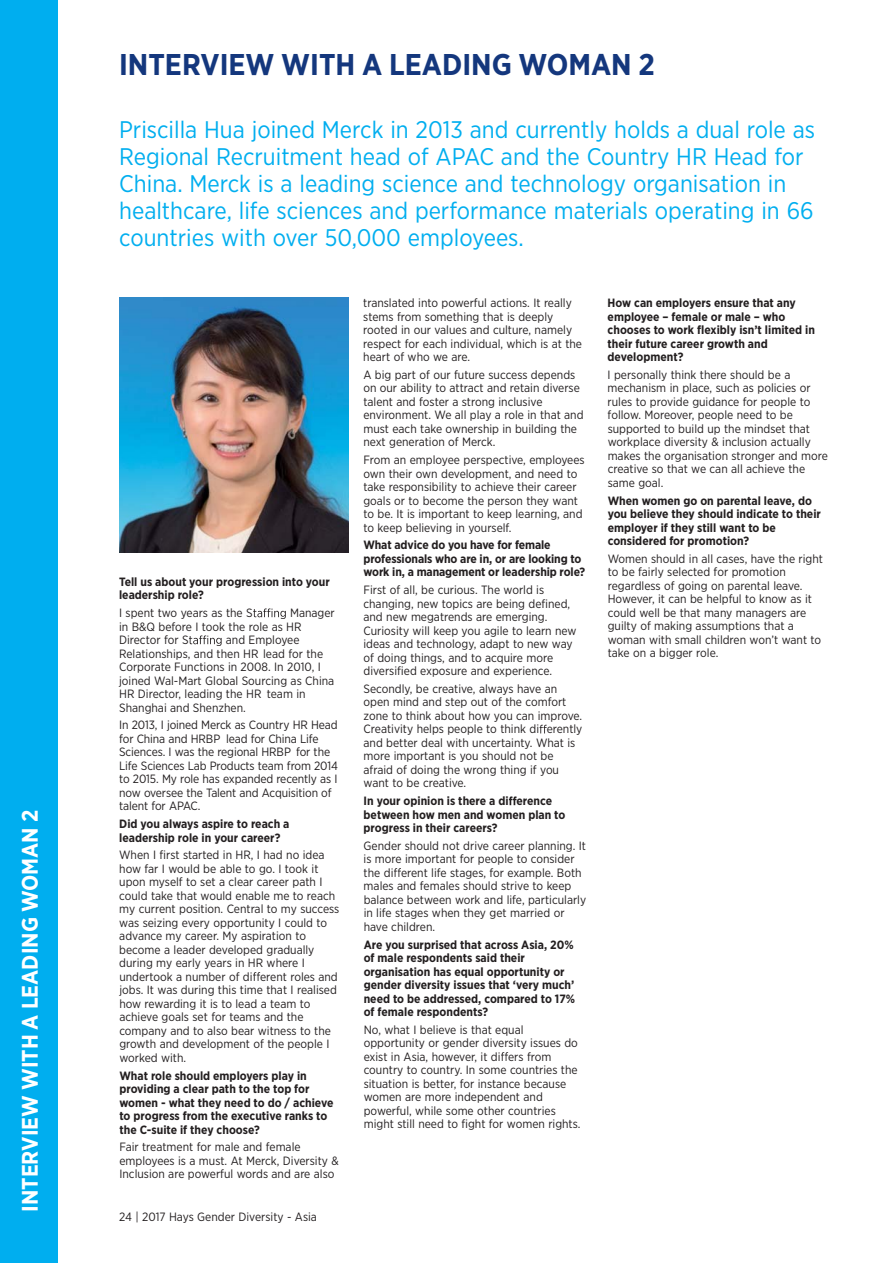
<style>
.page{position:relative;width:893px;height:1263px;background:#fff}
.page>*{position:absolute;margin:0;border:0;box-sizing:border-box;transform-origin:0 0}
.t1{font:700 30px "Gotham Narrow";color:#14377d}
.t2{font:24px/27px "Gotham Narrow";color:#00aeef}
.t3{font:700 22.5px "Gotham Narrow";color:#fff}
.t4{font:12px/13.5px "Gotham Narrow";color:#231f20}
.t5{font:700 12px/13.5px "Gotham Narrow";color:#231f20}
</style>
<div class="page">
<div style="left:0;top:0;width:57px;height:1263px;background:#00aeef"></div>
<svg style="left:253px;top:608px;width:33px;height:11px"></svg>
<svg style="left:189px;top:635px;width:33px;height:11px"></svg>
<svg style="left:253px;top:972px;width:7px;height:9px"></svg>
<svg style="left:539px;top:725px;width:8px;height:8px"></svg>
<svg style="left:509px;top:796px;width:7px;height:9px"></svg>
<svg style="left:394px;top:868px;width:7px;height:9px"></svg>
<svg style="left:501px;top:1052px;width:7px;height:9px"></svg>
<img style="left:119px;top:298px;width:230px;height:255px">
<h3 class="t3" style="left:22px;top:1212px;width:403px;rotate:-90deg">INTERVIEW WITH A LEADING WOMAN 2</h3>
<h1 class="t1" style="left:119px;top:54px;width:537px">INTERVIEW WITH A LEADING WOMAN 2</h1>
<p class="t2" style="left:119px;top:117px;width:697px">Priscilla Hua joined Merck in 2013 and currently holds a dual role as Regional Recruitment head of APAC and the Country HR Head for China. Merck is a leading science and technology organisation in healthcare, life sciences and performance materials operating in 66 countries with over 50,000 employees.</p>
<p class="t5" style="left:119px;top:576px;width:212px">Tell us about your progression into your leadership role?</p>
<p class="t4" style="left:119px;top:607px;width:135px">I spent two years as the S</p>
<p class="t4" style="left:119px;top:607px;width:217px;text-indent:171px">Manager in B&amp;Q before I took the role as HR<br>Director for S</p>
<p class="t4" style="left:119px;top:634px;width:217px;text-indent:107px">and Employee<br>Relationships, and then HR lead for the<br>Corporate Functions in 2008. In 2010, I joined Wal-Mart Global Sourcing as China<br>HR Director, leading the HR team in<br>Shanghai and Shenzhen.</p>
<p class="t4" style="left:119px;top:719px;width:220px">In 2013, I joined Merck as Country HR Head for China and HRBP lead for China Life Sciences. I was the regional HRBP for the Life Sciences Lab Products team from 2014 to 2015. My role has expanded recently as I now oversee the Talent and Acquisition of talent for APAC.</p>
<p class="t5" style="left:119px;top:818px;width:172px">Did you always aspire to reach a leadership role in your career?</p>
<p class="t4" style="left:119px;top:849px;width:222px">When I first started in HR, I had no idea how far I would be able to go. I took it upon myself to set a clear career path I could take that would enable me to reach my current position. Central to my success was seizing every opportunity I could to advance my career. My aspiration to become a leader developed gradually during my early years in HR where I undertook a number of di erent roles and jobs. It was during this time that I realised how rewarding it is to lead a team to achieve goals set for teams and the company and to also bear witness to the growth and development of the people I worked with.</p>
<p class="t5" style="left:119px;top:1070px;width:216px">What role should employers play in providing a clear path to the top for women - what they need to do / achieve to progress from the executive ranks to the C-suite if they choose?</p>
<p class="t4" style="left:119px;top:1141px;width:221px">Fair treatment for male and female employees is a must. At Merck, Diversity &amp;<br>Inclusion are powerful words and are also</p>
<p class="t4" style="left:119px;top:1211px;width:199px">24 | 2017 Hays Gender Diversity - Asia</p>
<p class="t4" style="left:363px;top:297px;width:220px">translated into powerful actions. It really stems from something that is deeply rooted in our values and culture, namely respect for each individual, which is at the heart of who we are.</p>
<p class="t4" style="left:363px;top:369px;width:222px">A big part of our future success depends on our ability to attract and retain diverse talent and foster a strong inclusive environment. We all play a role in that and must each take ownership in building the next generation of Merck.</p>
<p class="t4" style="left:363px;top:454px;width:223px">From an employee perspective, employees own their own development, and need to take responsibility to achieve their career goals or to become the person they want to be. It is important to keep learning, and to keep believing in yourself.</p>
<p class="t5" style="left:363px;top:539px;width:223px">What advice do you have for female professionals who are in, or are looking to work in, a management or leadership role?</p>
<p class="t4" style="left:363px;top:584px;width:214px">First of all, be curious. The world is changing, new topics are being defined, and new megatrends are emerging.<br>Curiosity will keep you agile to learn new ideas and technology, adapt to new way of doing things, and to acquire more diversified exposure and experience.</p>
<p class="t4" style="left:363px;top:683px;width:220px">Secondly, be creative, always have an open mind and step out of the comfort zone to think about how you can improve.<br>Creativity helps people to think di erently and better deal with uncertainty. What is more important is you should not be afraid of doing the wrong thing if you want to be creative.</p>
<p class="t5" style="left:364px;top:795px;width:203px">In your opinion is there a di erence between how men and women plan to progress in their careers?</p>
<p class="t4" style="left:364px;top:840px;width:224px">Gender should not drive career planning. It is more important for people to consider the di erent life stages, for example. Both males and females should strive to keep balance between work and life, particularly in life stages when they get married or have children.</p>
<p class="t5" style="left:364px;top:939px;width:213px">Are you surprised that across Asia, 20% of male respondents said their organisation has equal opportunity or gender diversity issues that ‘very much’ need to be addressed, compared to 17% of female respondents?</p>
<p class="t4" style="left:364px;top:1024px;width:218px">No, what I believe is that equal opportunity or gender diversity issues do exist in Asia, however, it di ers from country to country. In some countries the situation is better, for instance because women are more independent and powerful, while some other countries might still need to fight for women rights.</p>
<p class="t5" style="left:608px;top:297px;width:209px">How can employers ensure that any employee – female or male – who chooses to work flexibly isn’t limited in their future career growth and development?</p>
<p class="t4" style="left:608px;top:369px;width:222px">I personally think there should be a mechanism in place, such as policies or rules to provide guidance for people to follow. Moreover, people need to be supported to build up the mindset that workplace diversity &amp; inclusion actually makes the organisation stronger and more creative so that we can all achieve the same goal.</p>
<p class="t5" style="left:608px;top:495px;width:215px">When women go on parental leave, do you believe they should indicate to their employer if they still want to be considered for promotion?</p>
<p class="t4" style="left:608px;top:553px;width:217px">Women should in all cases, have the right to be fairly selected for promotion regardless of going on parental leave.<br>However, it can be helpful to know as it could well be that many managers are guilty of making assumptions that a woman with small children won’t want to take on a bigger role.</p>
</div>
